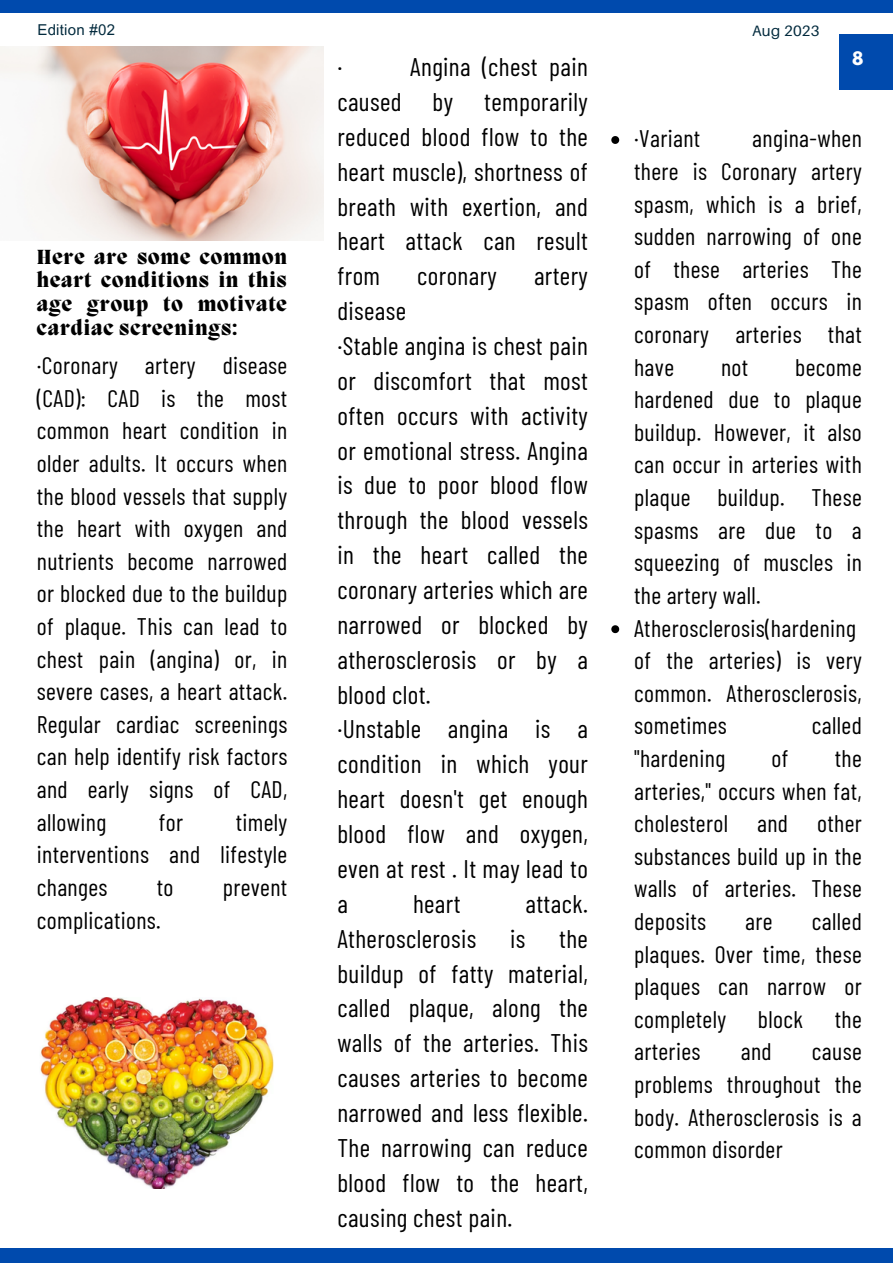
<style>
.page{position:relative;width:893px;height:1264px;background:#fff}
.page>*{position:absolute;margin:0;border:0;box-sizing:border-box;transform-origin:0 0}
.t1{font:25.5px/34.8px "Barlow Condensed";letter-spacing:.015em;color:#000;text-align:justify}
.t2{font:24px/32.5px "Barlow Condensed";letter-spacing:.015em;color:#000;text-align:justify}
.t3{font:800 21px/23.5px "Migra";letter-spacing:.04em;color:#000;text-align:justify}
.t4{font:700 16.5px "League Spartan";color:#fff}
.t5{font:15px "Arial MT Pro";letter-spacing:.015em;color:#022a3d}
.t6{font:15px "Aileron";letter-spacing:.015em;color:#022a3d}
</style>
<div class="page">
<svg style="left:611px;top:136px;width:8px;height:8px"></svg>
<svg style="left:611px;top:625px;width:8px;height:8px"></svg>
<div style="left:0;top:0;width:892px;height:12px;background:#004aad"></div>
<div style="left:0;top:1248px;width:892px;height:14px;background:#004aad"></div>
<div style="left:838px;top:34px;width:54px;height:55px;background:#004aad"></div>
<img style="left:0;top:47px;width:324px;height:193px">
<img style="left:40px;top:997px;width:234px;height:191px">
<p class="t5" style="left:37px;top:24px;width:79px">Edition #02</p>
<p class="t6" style="left:752px;top:21px;width:69px">Aug 2023</p>
<p class="t3" style="left:37px;top:246px;width:251px">Here are some common heart conditions in this age group to motivate cardiac screenings:</p>
<p class="t2" style="left:37px;top:348px;width:252px">·Coronary artery disease (CAD): CAD is the most common heart condition in older adults. It occurs when the blood vessels that supply the heart with oxygen and nutrients become narrowed or blocked due to the buildup of plaque. This can lead to chest pain (angina) or, in severe cases, a heart attack.<br>Regular cardiac screenings can help identify risk factors and early signs of CAD, allowing</p>
<p class="t2" style="left:37px;top:804px;width:252px;text-indent:199px">timely interventions and lifestyle changes</p>
<p class="t2" style="left:159px;top:804px;width:26px">for</p>
<p class="t2" style="left:157px;top:870px;width:18px">to</p>
<p class="t2" style="left:223px;top:870px;width:66px">prevent</p>
<p class="t2" style="left:37px;top:902px;width:125px">complications.</p>
<p class="t1" style="left:337px;top:48px;width:252px;text-indent:73px">Angina (chest pain caused by temporarily reduced blood flow to the heart muscle), shortness of breath with exertion, and heart attack can result from</p>
<p class="t1" style="left:337px;top:48px;width:6px">·</p>
<p class="t1" style="left:417px;top:258px;width:81px">coronary</p>
<p class="t1" style="left:534px;top:258px;width:55px">artery</p>
<p class="t1" style="left:337px;top:292px;width:70px">disease</p>
<p class="t1" style="left:337px;top:327px;width:252px">·Stable angina is chest pain or discomfort that most often occurs with activity or emotional stress. Angina is due to poor blood flow through the blood vessels in the heart called the coronary arteries which are narrowed or blocked by atherosclerosis or by a blood clot.</p>
<p class="t1" style="left:337px;top:711px;width:252px">·Unstable angina is a condition in which your heart doesn't get enough blood flow and oxygen, even at rest . It may lead to a</p>
<p class="t1" style="left:413px;top:885px;width:49px">heart</p>
<p class="t1" style="left:525px;top:885px;width:64px">attack.</p>
<p class="t1" style="left:337px;top:920px;width:140px">Atherosclerosis</p>
<p class="t1" style="left:510px;top:920px;width:17px">is</p>
<p class="t1" style="left:337px;top:920px;width:252px;text-indent:222px">the buildup of fatty material, called plaque, along the walls of the arteries. This causes arteries to become narrowed and less flexible.<br>The narrowing can reduce blood flow to the heart, causing chest pain.</p>
<p class="t4" style="left:852px;top:51px;width:13px">8</p>
<p class="t2" style="left:634px;top:121px;width:229px;text-indent:118px">angina-when there is Coronary artery spasm, which is a brief, sudden narrowing of one of these arteries The spasm often occurs in coronary arteries that have</p>
<p class="t2" style="left:634px;top:121px;width:68px">·Variant</p>
<p class="t2" style="left:634px;top:350px;width:229px;text-indent:161px">become hardened due to plaque buildup. However, it also can occur in arteries with plaque buildup. These spasms are due to a squeezing of muscles in the artery wall.</p>
<p class="t2" style="left:634px;top:610px;width:229px;text-align:left">Atherosclerosis(hardening of the arteries) is very common. Atherosclerosis, sometimes</p>
<p class="t2" style="left:721px;top:350px;width:29px">not</p>
<p class="t2" style="left:811px;top:708px;width:51px">called</p>
<p class="t2" style="left:634px;top:741px;width:93px">"hardening</p>
<p class="t2" style="left:771px;top:741px;width:18px">of</p>
<p class="t2" style="left:634px;top:741px;width:229px;text-indent:201px">the arteries," occurs when fat, cholesterol and other substances build up in the walls of arteries. These deposits</p>
<p class="t2" style="left:634px;top:904px;width:229px;text-indent:178px">called plaques. Over time, these plaques can narrow or completely</p>
<p class="t2" style="left:745px;top:904px;width:29px">are</p>
<p class="t2" style="left:757px;top:1001px;width:47px">block</p>
<p class="t2" style="left:834px;top:1001px;width:29px">the</p>
<p class="t2" style="left:634px;top:1034px;width:68px">arteries</p>
<p class="t2" style="left:740px;top:1034px;width:32px">and</p>
<p class="t2" style="left:634px;top:1034px;width:229px;text-indent:178px">cause problems throughout the body. Atherosclerosis is a common disorder</p>
</div>
